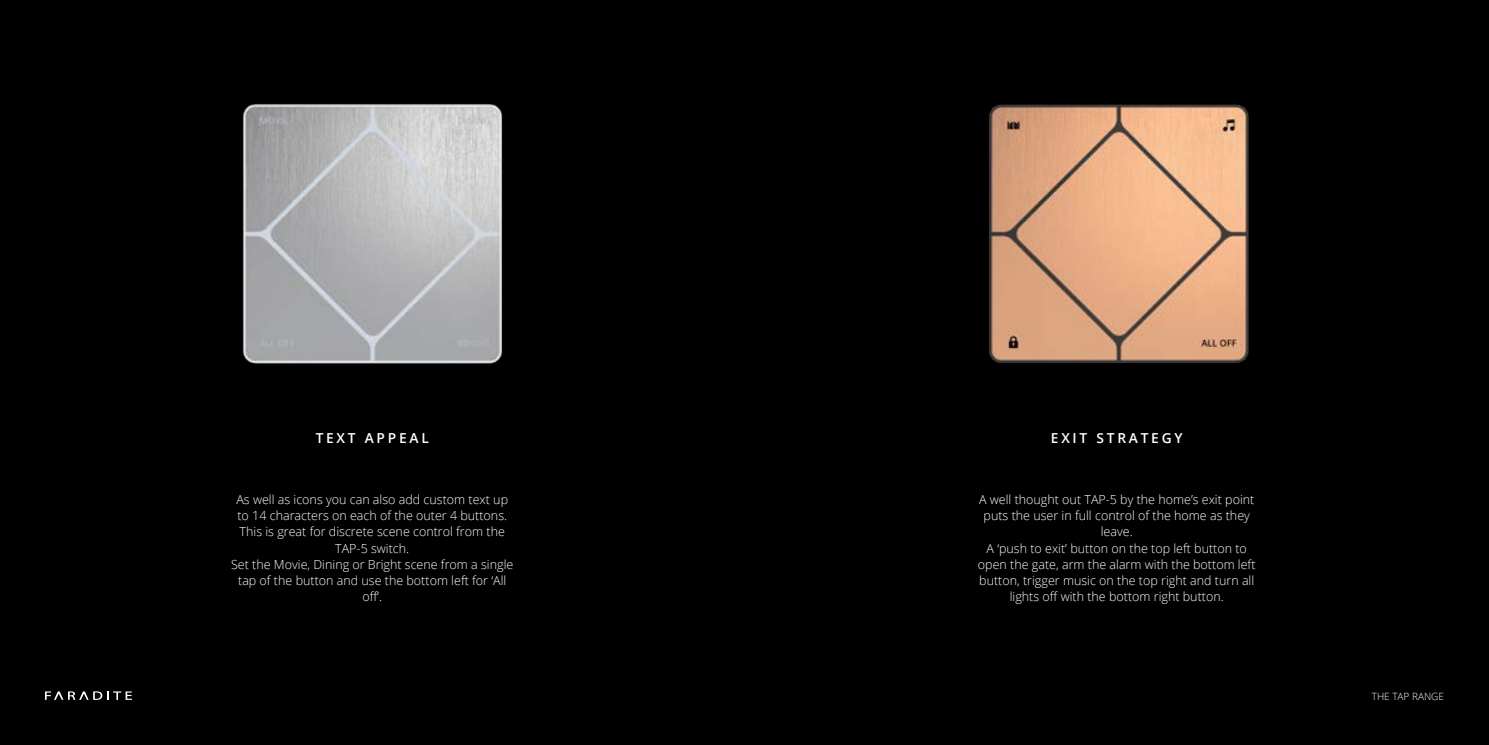
<style>
.page{position:relative;width:1489px;height:745px;background:#fff}
.page>*{position:absolute;margin:0;border:0;box-sizing:border-box;transform-origin:0 0}
.t1{font:600 13.75px "Open Sans";letter-spacing:.2em;color:#fff}
.t2{font:300 12.5px/16.2px "Open Sans";color:#fff;text-align:center}
.t3{font:300 10px "Open Sans";color:#fff}
</style>
<div class="page">
<div style="left:0;top:0;width:1488px;height:744px;background:#000"></div>
<img style="left:989px;top:104px;width:260px;height:259px">
<img style="left:242px;top:104px;width:261px;height:260px">
<svg style="left:45px;top:691px;width:87px;height:8px"></svg>
<p class="t1" style="left:316px;top:428px;width:115px">TEXT APPEAL</p>
<p class="t2" style="left:231px;top:490px;width:284px">As well as icons you can also add custom text up to 14 characters on each of the outer 4 buttons.<br>This is great for discrete scene control from the TAP-5 switch.<br>Set the Movie, Dining or Bright scene from a single tap of the button and use the bottom left for ‘All off’.</p>
<p class="t1" style="left:1050px;top:428px;width:133px">EXIT STRATEGY</p>
<p class="t2" style="left:977px;top:490px;width:279px">A well thought out TAP-5 by the home’s exit point puts the user in full control of the home as they leave.<br>A ‘push to exit’ button on the top left button to open the gate, arm the alarm with the bottom left button, trigger music on the top right and turn all lights off with the bottom right button.</p>
<p class="t3" style="left:1371px;top:689px;width:74px">THE TAP RANGE</p>
</div>
